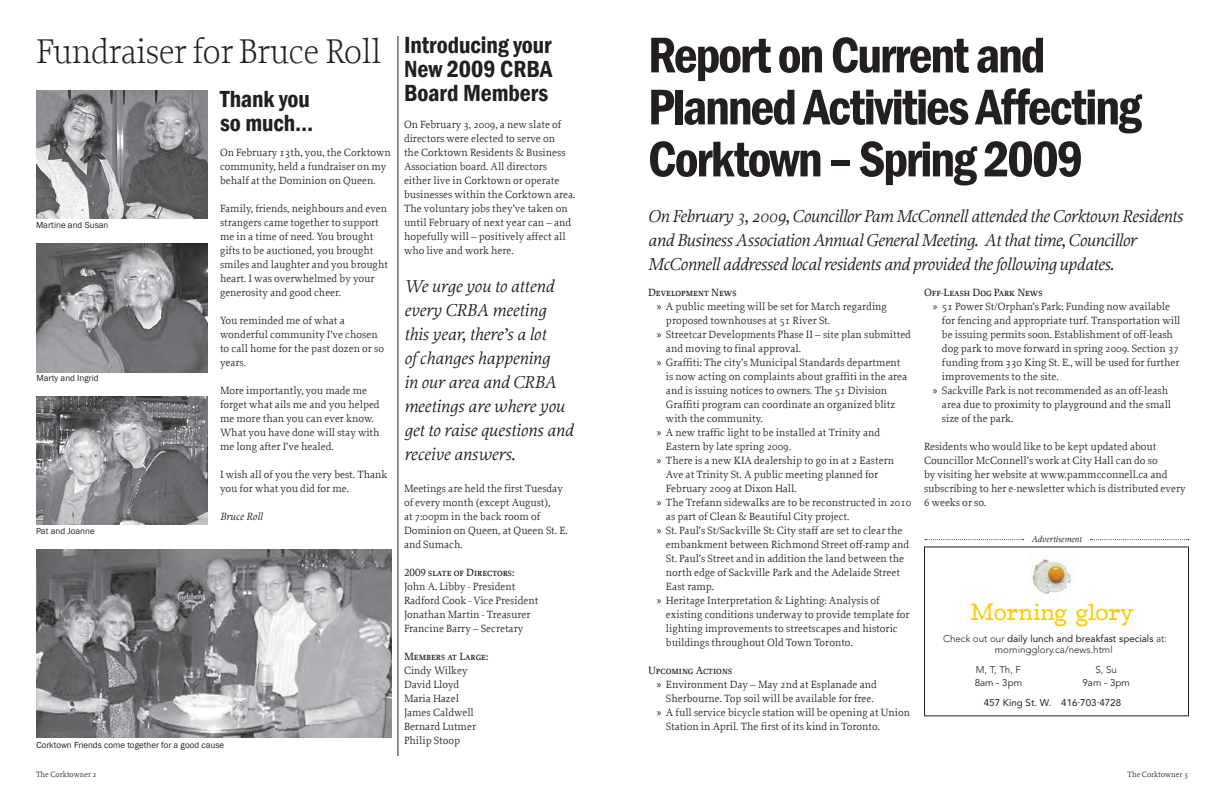
<style>
.page{position:relative;width:1224px;height:792px;background:#fff}
.page>*{position:absolute;margin:0;border:0;box-sizing:border-box;transform-origin:0 0}
.t1{font:600 condensed 52px/52px "Franklin Gothic";letter-spacing:-.04em;color:#231f20}
.t2{font:300 36px "Proforma";letter-spacing:-.02em;color:#231f20}
.t3{font:24.5px "F25 Executive";color:#feca0a}
.t4{font:600 condensed 24px/24px "Franklin Gothic";letter-spacing:-.005em;color:#231f20}
.t5{font:italic 18px/24px "Proforma";letter-spacing:-.02em;color:#231f20}
.t6{font:italic 18px/24px "Proforma";color:#231f20}
.t7{font:11px/14px "Proforma";color:#231f20}
.t8{font:11px "Proforma Medium SC";color:#231f20}
.t9{font:italic 11px "Proforma";color:#231f20}
.t10{font:300 9.8px/11px "Avenir LT Std";color:#231f20;text-align:center}
.t11{font:9.8px "Avenir LT Std";color:#231f20}
.t12{font:9.8px "Avenir LT Std";color:#231f20}
.t13{font:9px "Franklin Gothic";color:#231f20}
.t14{font:italic 9px "Proforma";color:#231f20}
.t15{font:8px "Proforma";color:#231f20}
.s1{font-family:"Myriad Pro"}
.s2{font-weight:400}
</style>
<div class="page">
<img style="left:36px;top:549px;width:356px;height:189px">
<img style="left:36px;top:90px;width:172px;height:129px">
<img style="left:36px;top:396px;width:172px;height:129px">
<hr style="left:398px;top:36px;width:1px;height:720px;background:#231f20">
<img style="left:36px;top:243px;width:172px;height:129px">
<img style="left:1032px;top:559px;width:40px;height:35px">
<div style="left:924px;top:546px;width:265px;height:170px;border:1px solid #231f20"></div>
<svg style="left:925px;top:539px;width:99px;height:1px"></svg>
<svg style="left:1090px;top:539px;width:99px;height:1px"></svg>
<h2 class="t2" style="left:36px;top:29px;width:347px">Fundraiser for Bruce Roll</h2>
<p class="t13" style="left:36px;top:219px;width:74px">Martine and Susan</p>
<p class="t13" style="left:36px;top:373px;width:64px">Marty and Ingrid</p>
<p class="t13" style="left:36px;top:525px;width:60px">Pat and Joanne</p>
<h3 class="t4" style="left:220px;top:86px;width:95px">Thank you so much...</h3>
<p class="t7" style="left:220px;top:145px;width:172px">On February 13th, you, the Corktown community, held a fundraiser on my behalf at the Dominion on Queen.</p>
<p class="t7" style="left:220px;top:201px;width:170px">Family, friends, neighbours and even strangers came together to support me in a time of need. You brought gifts to be auctioned, you brought smiles and laughter and you brought heart. I was overwhelmed by your generosity and good cheer.</p>
<p class="t7" style="left:220px;top:313px;width:166px">You reminded me of what a wonderful community I’ve chosen to call home for the past dozen or so years.</p>
<p class="t7" style="left:220px;top:383px;width:161px">More importantly, you made me forget what ails me and you helped me more than you can ever know.<br>What you have done will stay with me long after I’ve healed.</p>
<p class="t7" style="left:220px;top:467px;width:169px">I wish all of you the very best. Thank you for what you did for me.</p>
<p class="t9" style="left:220px;top:509px;width:44px">Bruce Roll</p>
<p class="t13" style="left:37px;top:739px;width:189px">Corktown Friends come together for a good cause</p>
<h3 class="t4" style="left:404px;top:32px;width:150px;text-align:justify">Introducing your New 2009 CRBA Board Members</h3>
<p class="t7" style="left:404px;top:117px;width:173px">On February 3, 2009, a new slate of directors were elected to serve on<br>the Corktown Residents &amp; Business Association board. All directors either live in Corktown or operate businesses within the Corktown area.<br>The voluntary jobs they’ve taken on until February of next year can – and hopefully will – positively affect all who live and work here.</p>
<h3 class="t6" style="left:404px;top:274px;width:171px">We urge you to attend every CRBA meeting this year, there’s a lot<br>of changes happening<br>in our area and CRBA meetings are where you get to raise questions and receive answers.</h3>
<p class="t7" style="left:404px;top:481px;width:165px">Meetings are held the first Tuesday of every month (except August),<br>at 7:00pm in the back room of<br>Dominion on Queen, at Queen St. E. and Sumach.</p>
<p class="t8" style="left:404px;top:566px;width:112px">2009 slate of Directors:</p>
<p class="t7" style="left:404px;top:579px;width:136px">John A. Libby - President<br>Radford Cook - Vice President<br>Jonathan Martin - Treasurer<br>Francine Barry – Secretary</p>
<p class="t8" style="left:404px;top:650px;width:86px">Members at Large:</p>
<p class="t7" style="left:404px;top:663px;width:74px">Cindy Wilkey<br>David Lloyd<br>Maria Hazel<br>James Caldwell<br>Bernard Lutmer<br>Philip Stoop</p>
<h1 class="t1" style="left:648px;top:28px;width:495px">Report on Current and<br>Planned Activities Affecting<br>Corktown – Spring 2009</h1>
<h3 class="t5" style="left:648px;top:204px;width:536px">On February 3, 2009, Councillor Pam McConnell attended the Corktown Residents and Business Association Annual General Meeting. At that time, Councillor<br>McConnell addressed local residents and provided the following updates.</h3>
<p class="t8" style="left:648px;top:286px;width:90px">Development News</p>
<p class="t7" style="left:657px;top:299px;width:231px"><span class="s1">»</span> A public meeting will be set for March regarding</p>
<p class="t7" style="left:666px;top:313px;width:166px">proposed townhouses at 51 River St.</p>
<p class="t7" style="left:657px;top:327px;width:256px"><span class="s1">»</span> Streetcar Developments Phase II – site plan submitted</p>
<p class="t7" style="left:666px;top:341px;width:136px">and moving to final approval.</p>
<p class="t7" style="left:657px;top:355px;width:245px"><span class="s1">»</span> Graffiti: The city’s Municipal Standards department</p>
<p class="t7" style="left:666px;top:369px;width:243px">is now acting on complaints about graffiti in the area</p>
<p class="t7" style="left:666px;top:383px;width:223px">and is issuing notices to owners. The 51 Division</p>
<p class="t7" style="left:666px;top:397px;width:231px">Graffiti program can coordinate an organized blitz</p>
<p class="t7" style="left:666px;top:411px;width:98px">with the community.</p>
<p class="t7" style="left:657px;top:425px;width:225px"><span class="s1">»</span> A new traffic light to be installed at Trinity and</p>
<p class="t7" style="left:666px;top:439px;width:127px">Eastern by late spring 2009.</p>
<p class="t7" style="left:657px;top:453px;width:239px"><span class="s1">»</span> There is a new KIA dealership to go in at 2 Eastern</p>
<p class="t7" style="left:666px;top:467px;width:214px">Ave at Trinity St. A public meeting planned for</p>
<p class="t7" style="left:666px;top:481px;width:132px">February 2009 at Dixon Hall.</p>
<p class="t7" style="left:657px;top:495px;width:256px"><span class="s1">»</span> The Trefann sidewalks are to be reconstructed in 2010</p>
<p class="t7" style="left:666px;top:509px;width:185px">as part of Clean &amp; Beautiful City project.</p>
<p class="t7" style="left:657px;top:523px;width:247px"><span class="s1">»</span> St. Paul’s St/Sackville St: City staff are set to clear the</p>
<p class="t7" style="left:666px;top:537px;width:245px">embankment between Richmond Street off-ramp and</p>
<p class="t7" style="left:666px;top:551px;width:240px">St. Paul’s Street and in addition the land between the</p>
<p class="t7" style="left:666px;top:565px;width:236px">north edge of Sackville Park and the Adelaide Street</p>
<p class="t7" style="left:666px;top:579px;width:50px">East ramp.</p>
<p class="t7" style="left:657px;top:593px;width:224px"><span class="s1">»</span> Heritage Interpretation &amp; Lighting: Analysis of</p>
<p class="t7" style="left:666px;top:607px;width:245px">existing conditions underway to provide template for</p>
<p class="t7" style="left:666px;top:621px;width:233px">lighting improvements to streetscapes and historic</p>
<p class="t7" style="left:666px;top:635px;width:188px">buildings throughout Old Town Toronto.</p>
<p class="t8" style="left:648px;top:664px;width:86px">Upcoming Actions</p>
<p class="t7" style="left:657px;top:677px;width:221px"><span class="s1">»</span> Environment Day – May 2nd at Esplanade and</p>
<p class="t7" style="left:666px;top:691px;width:209px">Sherbourne. Top soil will be available for free.</p>
<p class="t7" style="left:657px;top:705px;width:255px"><span class="s1">»</span> A full service bicycle station will be opening at Union</p>
<p class="t7" style="left:666px;top:719px;width:216px">Station in April. The first of its kind in Toronto.</p>
<p class="t8" style="left:924px;top:286px;width:120px">Off-Leash Dog Park News</p>
<p class="t7" style="left:933px;top:299px;width:239px"><span class="s1">»</span> 51 Power St/Orphan’s Park: Funding now available</p>
<p class="t7" style="left:942px;top:313px;width:240px">for fencing and appropriate turf. Transportation will</p>
<p class="t7" style="left:942px;top:327px;width:233px">be issuing permits soon. Establishment of off-leash</p>
<p class="t7" style="left:942px;top:341px;width:239px">dog park to move forward in spring 2009. Section 37</p>
<p class="t7" style="left:942px;top:355px;width:239px">funding from 330 King St. E., will be used for further</p>
<p class="t7" style="left:942px;top:369px;width:118px">improvements to the site.</p>
<p class="t7" style="left:933px;top:383px;width:237px"><span class="s1">»</span> Sackville Park is not recommended as an off-leash</p>
<p class="t7" style="left:942px;top:397px;width:231px">area due to proximity to playground and the small</p>
<p class="t7" style="left:942px;top:411px;width:73px">size of the park.</p>
<p class="t7" style="left:924px;top:439px;width:263px">Residents who would like to be kept updated about Councillor McConnell’s work at City Hall can do so<br>by visiting her website at www.pammcconnell.ca and subscribing to her e-newsletter which is distributed every 6 weeks or so.</p>
<p class="t14" style="left:1031px;top:533px;width:52px">Advertisement</p>
<h3 class="t3" style="left:971px;top:597px;width:164px">Morning glory</h3>
<p class="t10" style="left:976px;top:664px;width:47px">M, T, Th, F</p>
<p class="t12" style="left:975px;top:677px;width:49px">8am - 3pm</p>
<p class="t10" style="left:943px;top:633px;width:225px">Check out our <span class="s2">daily lunch and breakfast specials</span> at: morningglory.ca/news.html</p>
<p class="t10" style="left:1095px;top:664px;width:23px">S, Su</p>
<p class="t12" style="left:1082px;top:677px;width:49px">9am - 3pm</p>
<p class="t11" style="left:984px;top:697px;width:139px">457 King St. W. 416.703.4728</p>
<p class="t15" style="left:36px;top:769px;width:62px">The Corktowner 2</p>
<p class="t15" style="left:1127px;top:769px;width:62px">The Corktowner 3</p>
</div>
